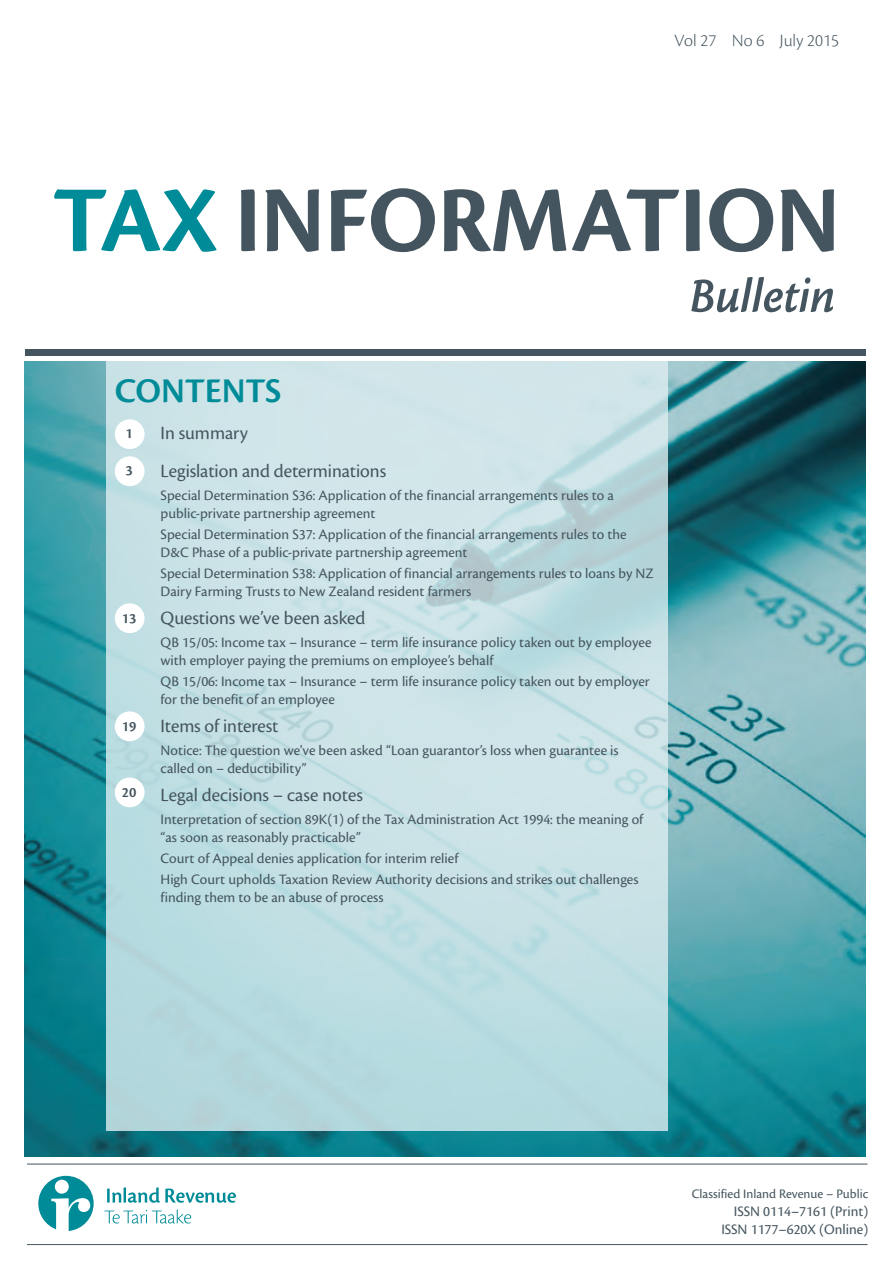
<style>
.page{position:relative;width:893px;height:1263px;background:#fff}
.page>*{position:absolute;margin:0;border:0;box-sizing:border-box;transform-origin:0 0}
.t1{font:600 36px "Cronos Pro";letter-spacing:-.005em;color:#008b98}
.t2{font:19.5px "Cronos Pro Subh";color:#45555f}
.t3{font:300 18px "Cronos Pro";color:#45555f}
.t4{font:15px/18px "Cronos Pro";color:#45555f}
.t5{font:600 15px "Cronos Pro";color:#45555f}
.t6{font:13.5px "Cronos Pro";color:#45555f}
.s1{font-family:"Cronos Pro";font-weight:600;font-size:15px}
</style>
<div class="page">
<img style="left:25px;top:361px;width:840px;height:796px">
<svg style="left:691px;top:277px;width:142px;height:35px"></svg>
<div style="left:26px;top:350px;width:840px;height:6px;background:#45555f"></div>
<hr style="left:27px;top:1244px;width:840px;height:1px;background:#45555f">
<hr style="left:27px;top:1164px;width:840px;height:1px;background:#45555f">
<svg style="left:38px;top:1176px;width:56px;height:55px"></svg>
<svg style="left:104px;top:1209px;width:87px;height:14px"></svg>
<svg style="left:107px;top:1187px;width:129px;height:16px"></svg>
<svg style="left:106px;top:361px;width:562px;height:770px;background:#c3dfe3"></svg>
<div style="left:115px;top:419px;width:30px;height:30px;background:#fff;border-radius:50%"></div>
<div style="left:115px;top:456px;width:30px;height:30px;background:#fff;border-radius:50%"></div>
<div style="left:115px;top:603px;width:30px;height:30px;background:#fff;border-radius:50%"></div>
<div style="left:115px;top:711px;width:30px;height:30px;background:#fff;border-radius:50%"></div>
<div style="left:115px;top:777px;width:30px;height:30px;background:#fff;border-radius:50%"></div>
<svg style="left:241px;top:188px;width:593px;height:64px"></svg>
<svg style="left:54px;top:189px;width:162px;height:63px"></svg>
<p class="t3" style="left:674px;top:30px;width:166px">Vol 27 No 6 July 2015</p>
<h1 class="t1" style="left:115px;top:370px;width:168px">CONTENTS</h1>
<p class="t5" style="left:125px;top:425px;width:9px">1</p>
<h2 class="t2" style="left:161px;top:421px;width:89px">In summary</h2>
<p class="t5" style="left:125px;top:462px;width:9px">3</p>
<h2 class="t2" style="left:161px;top:460px;width:227px">Legislation and determinations</h2>
<p class="t4" style="left:161px;top:486px;width:455px">Special Determination S36: Application of the financial arrangements rules to a public-private partnership agreement</p>
<p class="t4" style="left:161px;top:525px;width:468px">Special Determination S37: Application of the financial arrangements rules to the<br>D&amp;C Phase of a public-private partnership agreement</p>
<p class="t4" style="left:161px;top:564px;width:495px">Special Determination S38: Application of financial arrangements rules to loans by NZ<br>Dairy Farming Trusts to New Zealand resident farmers</p>
<h2 class="t2" style="left:122px;top:607px;width:245px"><span class="s1">13</span> Questions we’ve been asked</h2>
<p class="t4" style="left:161px;top:633px;width:492px">QB 15/05: Income tax – Insurance – term life insurance policy taken out by employee with employer paying the premiums on employee’s behalf</p>
<p class="t4" style="left:161px;top:672px;width:491px">QB 15/06: Income tax – Insurance – term life insurance policy taken out by employer for the benefit of an employee</p>
<h2 class="t2" style="left:122px;top:715px;width:158px"><span class="s1">19</span> Items of interest</h2>
<p class="t4" style="left:161px;top:742px;width:459px">Notice: The question we've been asked “Loan guarantor’s loss when guarantee is called on – deductibility”</p>
<h2 class="t2" style="left:122px;top:784px;width:243px"><sup>20</sup> Legal decisions – case notes</h2>
<p class="t4" style="left:161px;top:811px;width:484px">Interpretation of section 89K(1) of the Tax Administration Act 1994: the meaning of “as soon as reasonably practicable”</p>
<p class="t4" style="left:161px;top:848px;width:479px;line-height:21px">Court of Appeal denies application for interim relief<br>High Court upholds Taxation Review Authority decisions and strikes out challenges</p>
<p class="t4" style="left:161px;top:889px;width:224px">finding them to be an abuse of process</p>
<p class="t6" style="left:692px;top:1186px;width:178px">Classified Inland Revenue – Public</p>
<p class="t4" style="left:721px;top:1202px;width:148px;text-align:right">ISSN 0114–7161 (Print)<br>ISSN 1177–620X (Online)</p>
</div>
